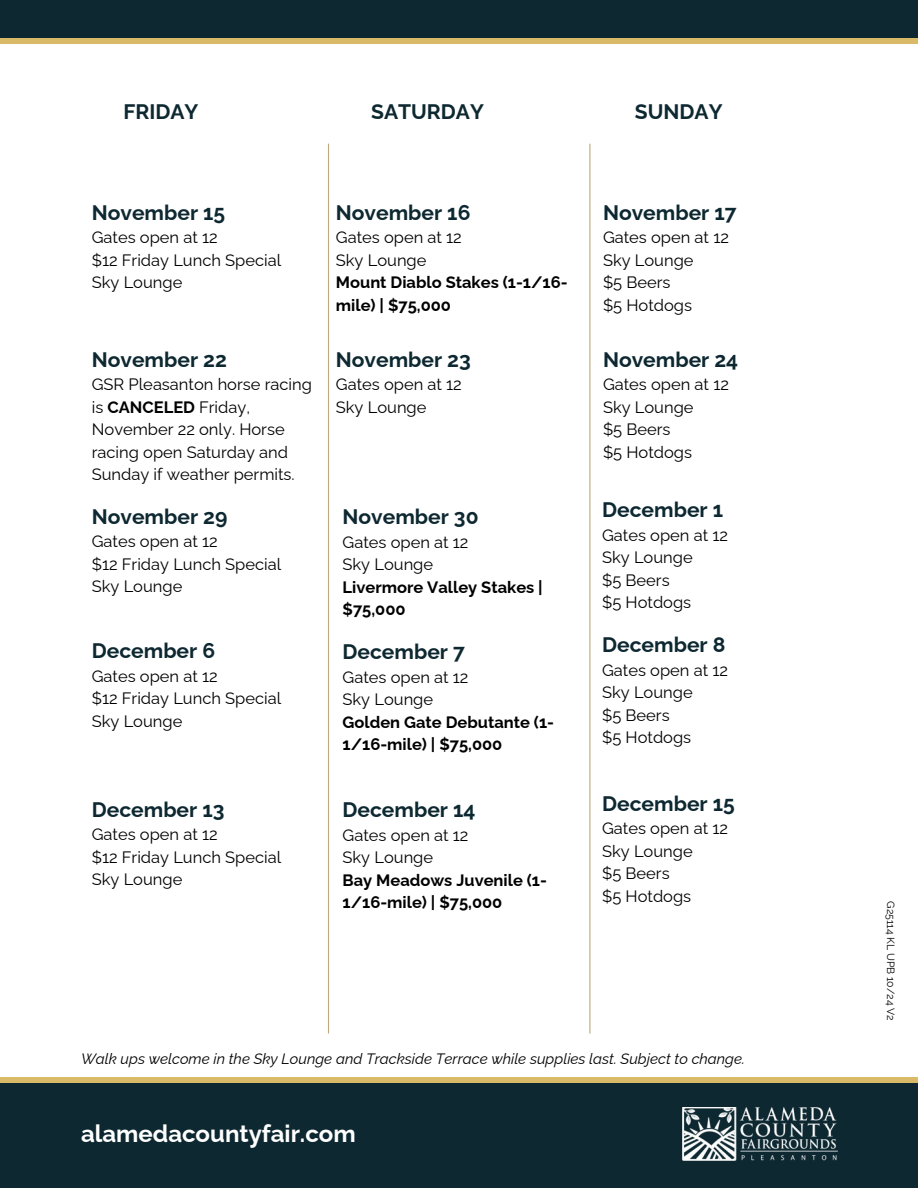
<style>
.page{position:relative;width:918px;height:1188px;background:#fff}
.page>*{position:absolute;margin:0;border:0;box-sizing:border-box;transform-origin:0 0}
.t1{font:700 24px "Raleway";color:#fff}
.t2{font:700 21px "Raleway";color:#0d2831}
.t3{font:16.5px/22.5px "Raleway";color:#000}
.t4{font:700 16.5px/22.5px "Raleway";color:#000}
.t5{font:italic 15px "Raleway";color:#000}
.t6{font:10.5px "Raleway";color:#000}
.s1{font-weight:700}
.s2{font-weight:400}
</style>
<div class="page">
<div style="left:0;top:0;width:918px;height:43px;background:#0d2831"></div>
<div style="left:0;top:38px;width:918px;height:5px;background:#d8ba68"></div>
<div style="left:0;top:1080px;width:918px;height:108px;background:#0d2831"></div>
<div style="left:0;top:1077px;width:918px;height:6px;background:#d8ba68"></div>
<img style="left:683px;top:1107px;width:154px;height:54px">
<hr style="left:328px;top:144px;width:1px;height:889px;background:#beaa7c">
<hr style="left:589px;top:144px;width:1px;height:889px;background:#beaa7c">
<h3 class="t2" style="left:123px;top:99px;width:76px">FRIDAY</h3>
<p class="t2" style="left:371px;top:99px;width:114px">SATURDAY</p>
<h3 class="t2" style="left:635px;top:99px;width:89px">SUNDAY</h3>
<h2 class="t2" style="left:92px;top:200px;width:135px">November 15</h2>
<h2 class="t3" style="left:92px;top:226px;width:191px">Gates open at 12<br>$12 Friday Lunch Special<br>Sky Lounge</h2>
<h3 class="t2" style="left:92px;top:347px;width:137px">November 22</h3>
<h3 class="t3" style="left:92px;top:373px;width:222px">GSR Pleasanton horse racing is <span class="s1">CANCELED</span> Friday,<br>November 22 only. Horse racing open Saturday and<br>Sunday if weather permits.</h3>
<h3 class="t2" style="left:92px;top:504px;width:137px">November 29</h3>
<h3 class="t3" style="left:92px;top:530px;width:191px">Gates open at 12<br>$12 Friday Lunch Special<br>Sky Lounge</h3>
<h3 class="t2" style="left:92px;top:639px;width:125px">December 6</h3>
<h3 class="t3" style="left:92px;top:665px;width:191px">Gates open at 12<br>$12 Friday Lunch Special<br>Sky Lounge</h3>
<h3 class="t2" style="left:92px;top:797px;width:134px">December 13</h3>
<h3 class="t3" style="left:92px;top:823px;width:191px">Gates open at 12<br>$12 Friday Lunch Special<br>Sky Lounge</h3>
<h3 class="t2" style="left:336px;top:200px;width:136px">November 16</h3>
<h3 class="t4" style="left:336px;top:226px;width:233px"><span class="s2">Gates open at 12<br>Sky Lounge<br></span>Mount Diablo Stakes (1-1/16- mile) | $75,000</h3>
<h3 class="t2" style="left:336px;top:347px;width:136px">November 23</h3>
<h3 class="t3" style="left:336px;top:373px;width:128px">Gates open at 12<br>Sky Lounge</h3>
<h3 class="t2" style="left:343px;top:504px;width:138px">November 30</h3>
<h3 class="t4" style="left:343px;top:531px;width:202px"><span class="s2">Gates open at 12<br>Sky Lounge<br></span>Livermore Valley Stakes | $75,000</h3>
<h3 class="t2" style="left:343px;top:639px;width:124px">December 7</h3>
<h3 class="t4" style="left:343px;top:665px;width:213px"><span class="s2">Gates open at 12<br>Sky Lounge<br></span>Golden Gate Debutante (1-<br>1/16-mile) | $75,000</h3>
<h3 class="t2" style="left:343px;top:798px;width:134px">December 14</h3>
<h3 class="t4" style="left:343px;top:824px;width:206px"><span class="s2">Gates open at 12<br>Sky Lounge<br></span>Bay Meadows Juvenile (1-<br>1/16-mile) | $75,000</h3>
<h3 class="t2" style="left:603px;top:200px;width:135px">November 17</h3>
<h3 class="t3" style="left:603px;top:226px;width:128px">Gates open at 12<br>Sky Lounge<br>$5 Beers<br>$5 Hotdogs</h3>
<h3 class="t2" style="left:603px;top:347px;width:137px">November 24</h3>
<h3 class="t3" style="left:603px;top:373px;width:128px">Gates open at 12<br>Sky Lounge<br>$5 Beers<br>$5 Hotdogs</h3>
<h3 class="t2" style="left:602px;top:498px;width:122px">December 1</h3>
<h3 class="t3" style="left:602px;top:524px;width:128px">Gates open at 12<br>Sky Lounge<br>$5 Beers<br>$5 Hotdogs</h3>
<h3 class="t2" style="left:602px;top:632px;width:125px">December 8</h3>
<h3 class="t3" style="left:602px;top:659px;width:128px">Gates open at 12<br>Sky Lounge<br>$5 Beers<br>$5 Hotdogs</h3>
<h3 class="t2" style="left:602px;top:791px;width:134px">December 15</h3>
<h3 class="t3" style="left:602px;top:817px;width:128px">Gates open at 12<br>Sky Lounge<br>$5 Beers<br>$5 Hotdogs</h3>
<p class="t5" style="left:81px;top:1050px;width:666px">Walk ups welcome in the Sky Lounge and Trackside Terrace while supplies last. Subject to change.</p>
<h2 class="t1" style="left:81px;top:1120px;width:276px">alamedacountyfair.com</h2>
<h1 class="t6" style="left:897px;top:901px;width:121px;rotate:90deg">G25114 KL UPB 10/24 V2</h1>
</div>
